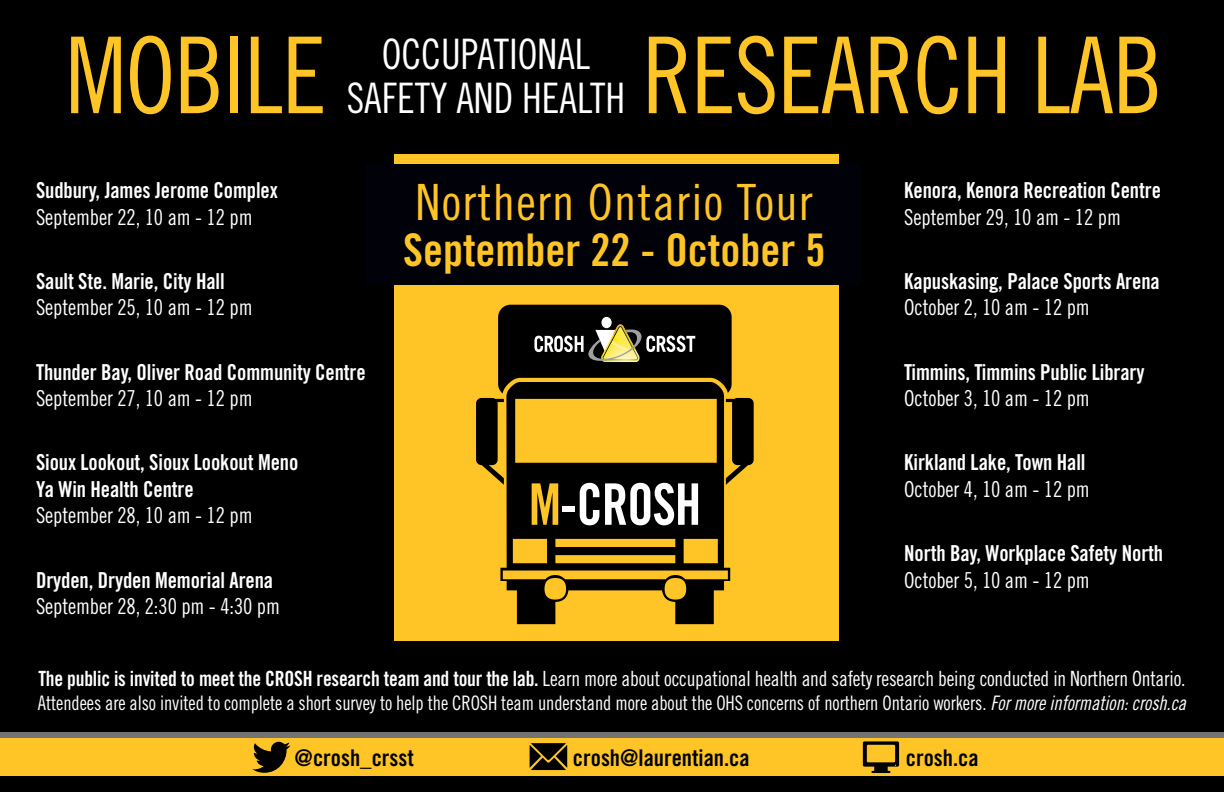
<style>
.page{position:relative;width:1224px;height:792px;background:#000}
.page>*{position:absolute;margin:0;border:0;box-sizing:border-box;transform-origin:0 0}
.t1{font:106px "Trade Gothic Cond Eighteen";letter-spacing:-.01em;color:#ffc425;scale:.94 1}
.t2{font:57.4px "Trade Gothic Bold Cond Twenty";letter-spacing:-.02em;color:#fff;scale:.92 1}
.t3{font:50px "Trade Gothic Cond Eighteen";letter-spacing:.025em;color:#ffc425}
.t4{font:45px "Trade Gothic Bold Cond Twenty";color:#ffc425}
.t5{font:42px/44px "Trade Gothic Cond Eighteen";color:#fff;text-align:center;scale:.94 1}
.t6{font:23px "Trade Gothic Bold Cond Twenty";color:#000}
.t7{font:22px/26.4px "Trade Gothic Bold Cond Twenty";letter-spacing:-.005em;color:#fff;scale:.95 1}
.t8{font:21px "Trade Gothic Cond Eighteen";letter-spacing:-.01em;color:#fff;scale:.94 1}
.t9{font:20px "Trade Gothic Cond Eighteen";letter-spacing:-.005em;color:#fff;scale:.93 1}
.s1{font-family:"Trade Gothic Cond Eighteen"}
.s2{color:#ffc425}
.s3{font-family:"Trade Gothic Bold Cond Twenty"}
.s4{font-family:"Trade Gothic Cond Eighteen Obl"}
</style>
<div class="page">
<div style="left:0;top:732px;width:1224px;height:10px;background:#737373"></div>
<div style="left:0;top:738px;width:1224px;height:38px;background:#ffc425"></div>
<svg style="left:252px;top:742px;width:38px;height:31px"></svg>
<svg style="left:530px;top:743px;width:37px;height:27px"></svg>
<svg style="left:863px;top:741px;width:36px;height:26px"></svg>
<div style="left:867px;top:745px;width:28px;height:17px;background:#ffc425"></div>
<div style="left:874px;top:764px;width:14px;height:9px;background:#000;border-radius:2px"></div>
<svg style="left:871px;top:765px;width:25px;height:8px"></svg>
<div style="left:394px;top:154px;width:444px;height:487px;background:#ffc425"></div>
<svg style="left:500px;top:485px;width:230px;height:139px;fill:#000"></svg>
<svg style="left:476px;top:305px;width:278px;height:180px"></svg>
<div style="left:366px;top:164px;width:495px;height:121px;background:#010209"></div>
<p class="t1" style="left:66px;top:12px;width:279px">MOBILE</p>
<p class="t1" style="left:642px;top:12px;width:555px">RESEARCH LAB</p>
<p class="t5" style="left:347px;top:31px;width:298px">OCCUPATIONAL<br>SAFETY AND HEALTH</p>
<p class="t7" style="left:36px;top:177px;width:256px">Sudbury, James Jerome Complex<br><span class="s1">September 22, 10 am - 12 pm</span></p>
<p class="t7" style="left:36px;top:268px;width:230px">Sault Ste. Marie, City Hall<br><span class="s1">September 25, 10 am - 12 pm</span></p>
<p class="t7" style="left:36px;top:358px;width:349px">Thunder Bay, Oliver Road Community Centre<br><span class="s1">September 27, 10 am - 12 pm</span></p>
<p class="t7" style="left:36px;top:449px;width:278px">Sioux Lookout, Sioux Lookout Meno<br>Ya Win Health Centre<br><span class="s1">September 28, 10 am - 12 pm</span></p>
<p class="t7" style="left:36px;top:566px;width:258px">Dryden, Dryden Memorial Arena<br><span class="s1">September 28, 2:30 pm - 4:30 pm</span></p>
<p class="t3" style="left:416px;top:172px;width:399px">Northern Ontario Tour</p>
<p class="t4" style="left:403px;top:222px;width:424px">September 22 - October 5</p>
<p class="t2" style="left:529px;top:469px;width:189px"><span class="s2">M</span>-CROSH</p>
<p class="t7" style="left:904px;top:177px;width:272px">Kenora, Kenora Recreation Centre<br><span class="s1">September 29, 10 am - 12 pm</span></p>
<p class="t7" style="left:904px;top:268px;width:270px">Kapuskasing, Palace Sports Arena<br><span class="s1">October 2, 10 am - 12 pm</span></p>
<p class="t7" style="left:904px;top:358px;width:254px">Timmins, Timmins Public Library<br><span class="s1">October 3, 10 am - 12 pm</span></p>
<p class="t7" style="left:904px;top:449px;width:197px">Kirkland Lake, Town Hall<br><span class="s1">October 4, 10 am - 12 pm</span></p>
<p class="t7" style="left:904px;top:540px;width:274px">North Bay, Workplace Safety North<br><span class="s1">October 5, 10 am - 12 pm</span></p>
<p class="t8" style="left:38px;top:666px;width:1222px"><span class="s3">The public is invited to meet the CROSH research team and tour the lab.</span> Learn more about occupational health and safety research being conducted in Northern Ontario.</p>
<p class="t9" style="left:38px;top:691px;width:1236px">Attendees are also invited to complete a short survey to help the CROSH team understand more about the OHS concerns of northern Ontario workers. <span class="s4">For more information: crosh.ca</span></p>
<p class="t6" style="left:295px;top:744px;width:121px">@crosh_crsst</p>
<p class="t6" style="left:573px;top:744px;width:178px">crosh@laurentian.ca</p>
<p class="t6" style="left:906px;top:744px;width:74px">crosh.ca</p>
</div>
